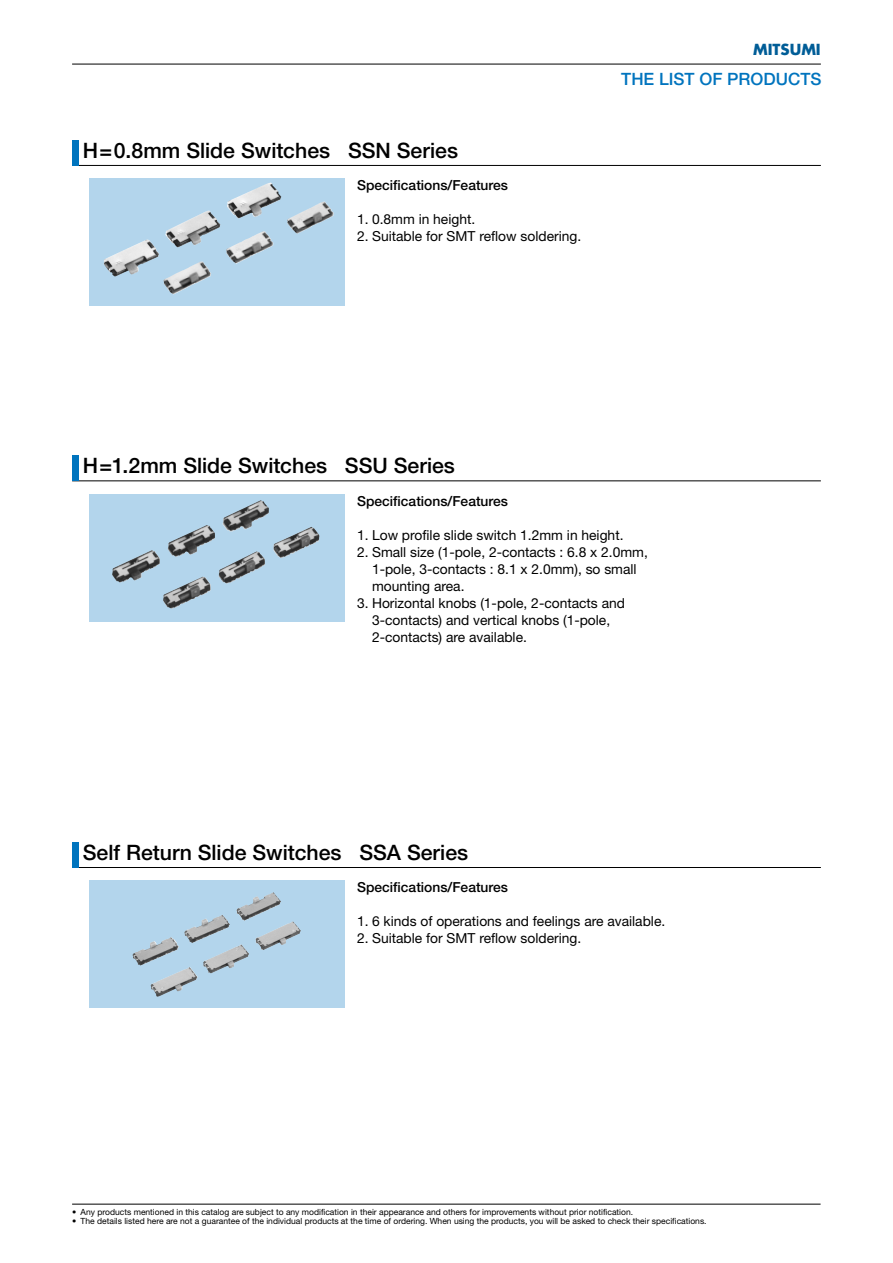
<style>
.page{position:relative;width:893px;height:1263px;background:#fff}
.page>*{position:absolute;margin:0;border:0;box-sizing:border-box;transform-origin:0 0}
.t1{font:500 21.3px "Helvetica Neue";color:#000}
.t2{font:500 16.95px "Helvetica Neue";color:#0074be}
.t3{font:700 14.85px "Futura";color:#005d97}
.t4{font:13.8px/17px "Helvetica Neue";color:#000}
.t5{font:500 13.8px "Helvetica Neue";color:#000}
.t6{font:8.55px "Helvetica Neue";color:#000}
</style>
<div class="page">
<hr style="left:72px;top:1204px;width:748px;height:1px;background:#000">
<hr style="left:72px;top:64px;width:748px;height:1px;background:#000">
<hr style="left:72px;top:165px;width:748px;height:1px;background:#000">
<div style="left:72px;top:140px;width:6px;height:25px;background:#0074be"></div>
<div style="left:89px;top:179px;width:255px;height:127px;background:#b3d5ec"></div>
<hr style="left:72px;top:481px;width:748px;height:1px;background:#000">
<div style="left:72px;top:455px;width:6px;height:26px;background:#0074be"></div>
<div style="left:89px;top:494px;width:255px;height:128px;background:#b3d5ec"></div>
<hr style="left:72px;top:867px;width:748px;height:1px;background:#000">
<div style="left:72px;top:842px;width:6px;height:25px;background:#0074be"></div>
<div style="left:89px;top:881px;width:255px;height:127px;background:#b3d5ec"></div>
<img style="left:103px;top:182px;width:178px;height:95px">
<img style="left:163px;top:201px;width:171px;height:94px">
<img style="left:156px;top:500px;width:113px;height:66px">
<img style="left:200px;top:527px;width:119px;height:68px">
<img style="left:184px;top:892px;width:117px;height:82px">
<p class="t3" style="left:753px;top:43px;width:69px">MITSUMI</p>
<h1 class="t1" style="left:83px;top:143px;width:377px">H=0.8mm Slide Switches SSN Series</h1>
<p class="t5" style="left:357px;top:181px;width:152px">Specifications/Features</p>
<p class="t4" style="left:357px;top:212px;width:120px">1. 0.8mm in height.</p>
<p class="t4" style="left:357px;top:229px;width:225px">2. Suitable for SMT reflow soldering.</p>
<p class="t2" style="left:621px;top:73px;width:202px">THE LIST OF PRODUCTS</p>
<h1 class="t1" style="left:83px;top:458px;width:374px">H=1.2mm Slide Switches SSU Series</h1>
<p class="t5" style="left:357px;top:496px;width:152px">Specifications/Features</p>
<p class="t4" style="left:357px;top:528px;width:268px">1. Low profile slide switch 1.2mm in height.</p>
<p class="t4" style="left:372px;top:545px;width:277px;text-indent:-15px">2. Small size (1-pole, 2-contacts : 6.8 x 2.0mm,<br>1-pole, 3-contacts : 8.1 x 2.0mm), so small mounting area.</p>
<p class="t4" style="left:372px;top:596px;width:254px;text-indent:-15px">3. Horizontal knobs (1-pole, 2-contacts and<br>3-contacts) and vertical knobs (1-pole,<br>2-contacts) are available.</p>
<h1 class="t1" style="left:83px;top:845px;width:387px">Self Return Slide Switches SSA Series</h1>
<p class="t5" style="left:357px;top:883px;width:152px">Specifications/Features</p>
<p class="t4" style="left:357px;top:914px;width:309px">1. 6 kinds of operations and feelings are available.</p>
<p class="t4" style="left:357px;top:931px;width:225px">2. Suitable for SMT reflow soldering.</p>
<p class="t6" style="left:72px;top:1209px;width:562px">• Any products mentioned in this catalog are subject to any modification in their appearance and others for improvements without prior notification.</p>
<p class="t6" style="left:72px;top:1218px;width:636px">• The details listed here are not a guarantee of the individual products at the time of ordering. When using the products, you will be asked to check their specifications.</p>
</div>
